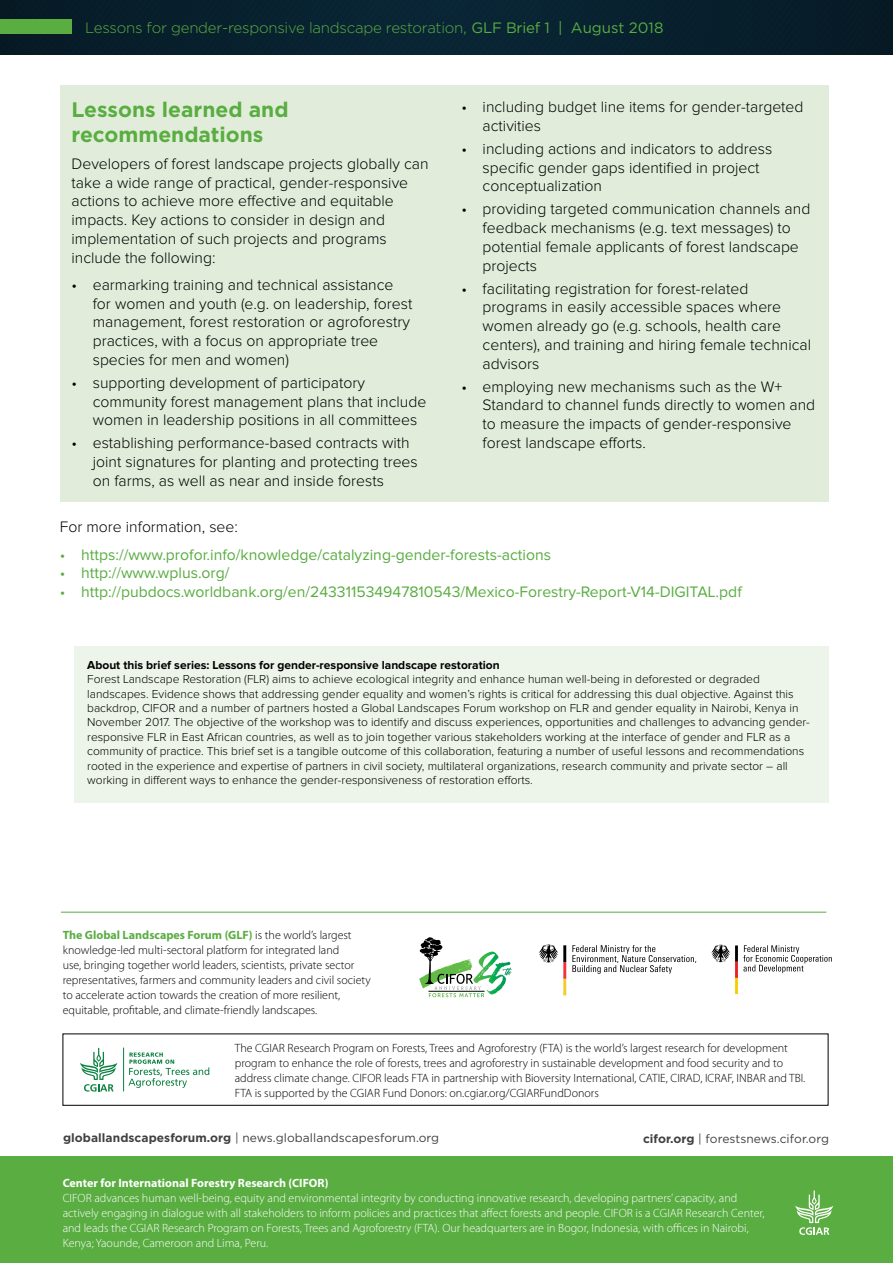
<style>
.page{position:relative;width:893px;height:1263px;background:#fff}
.page>*{position:absolute;margin:0;border:0;box-sizing:border-box;transform-origin:0 0}
.t1{font:700 21px/25.2px "Gotham";color:#59ad41}
.t2{font:300 15.75px/18.8px "Proxima Nova";color:#000}
.t3{font:15.75px "Proxima Nova";color:#59ad41}
.t4{font:300 15px "Gotham";letter-spacing:-.015em;color:#59ad41}
.t5{font:300 12px/14.4px "Proxima Nova";color:#000}
.t6{font:300 12px/15px "Myriad Pro";color:#000}
.t7{font:300 12px/15px "Myriad Pro";color:#fff}
.t8{font:12px "Gotham";letter-spacing:.005em;color:#414042}
.t9{font:700 12px "Proxima Nova";color:#000}
.t10{font:700 12px "Myriad Pro";color:#fff}
.s1{font-size:16.5px}
.s2{font-weight:400}
.s3{font-weight:300}
.s4{font-weight:700;color:#59ad41}
.s5{font-weight:700}
</style>
<div class="page">
<div style="left:60px;top:86px;width:768px;height:416px;background:#e1edda"></div>
<div style="left:0;top:1157px;width:893px;height:106px;background:#59ad41"></div>
<svg style="left:795px;top:1190px;width:38px;height:45px"></svg>
<svg style="left:502px;top:967px;width:8px;height:8px"></svg>
<svg style="left:419px;top:937px;width:76px;height:60px"></svg>
<svg style="left:711px;top:945px;width:121px;height:49px"></svg>
<svg style="left:539px;top:944px;width:27px;height:51px"></svg>
<svg style="left:572px;top:945px;width:124px;height:29px"></svg>
<svg style="left:80px;top:1047px;width:37px;height:44px"></svg>
<svg style="left:128px;top:1052px;width:81px;height:36px"></svg>
<hr style="left:123px;top:1047px;width:1px;height:44px;background:#0c8241">
<hr style="left:61px;top:912px;width:765px;height:1px;background:#59ad41">
<div style="left:74px;top:646px;width:755px;height:157px;background:#edf4e9"></div>
<div style="left:0;top:0;width:893px;height:54px;background:#08202e"></div>
<div style="left:0;top:20px;width:72px;height:14px;background:#59ad41"></div>
<p class="t4" style="left:85px;top:18px;width:580px">Lessons for gender-responsive landscape restoration<span class="s1">,</span> <span class="s2">GLF Brief 1 | August 2018</span></p>
<h1 class="t1" style="left:72px;top:96px;width:218px">Lessons learned and recommendations</h1>
<p class="t2" style="left:72px;top:155px;width:359px">Developers of forest landscape projects globally can take a wide range of practical, gender-responsive actions to achieve more effective and equitable impacts. Key actions to consider in design and implementation of such projects and programs include the following:</p>
<p class="t2" style="left:93px;top:276px;width:321px;text-indent:-21px">• earmarking training and technical assistance for women and youth (e.g. on leadership, forest management, forest restoration or agroforestry practices, with a focus on appropriate tree species for men and women)</p>
<p class="t2" style="left:93px;top:374px;width:335px;text-indent:-21px">• supporting development of participatory community forest management plans that include women in leadership positions in all committees</p>
<p class="t2" style="left:93px;top:434px;width:326px;text-indent:-21px">• establishing performance-based contracts with joint signatures for planting and protecting trees on farms, as well as near and inside forests</p>
<p class="t2" style="left:483px;top:98px;width:322px;text-indent:-21px">• including budget line items for gender-targeted activities</p>
<p class="t2" style="left:483px;top:140px;width:291px;text-indent:-21px">• including actions and indicators to address specific gender gaps identified in project conceptualization</p>
<p class="t2" style="left:483px;top:201px;width:329px;text-indent:-21px">• providing targeted communication channels and feedback mechanisms (e.g. text messages) to potential female applicants of forest landscape projects</p>
<p class="t2" style="left:483px;top:280px;width:330px;text-indent:-21px">• facilitating registration for forest-related programs in easily accessible spaces where women already go (e.g. schools, health care centers), and training and hiring female technical advisors</p>
<p class="t2" style="left:483px;top:378px;width:334px;text-indent:-21px">• employing new mechanisms such as the W+ Standard to channel funds directly to women and to measure the impacts of gender-responsive forest landscape efforts.</p>
<p class="t2" style="left:60px;top:518px;width:179px">For more information, see:</p>
<p class="t3" style="left:60px;top:547px;width:493px"><span class="s3">•</span> https://www.profor.info/knowledge/catalyzing-gender-forests-actions</p>
<p class="t3" style="left:60px;top:566px;width:171px"><span class="s3">•</span> http://www.wplus.org/</p>
<p class="t3" style="left:60px;top:585px;width:683px"><span class="s3">•</span> http://pubdocs.worldbank.org/en/243311534947810543/Mexico-Forestry-Report-V14-DIGITAL.pdf</p>
<p class="t9" style="left:87px;top:659px;width:414px">About this brief series: Lessons for gender-responsive landscape restoration</p>
<p class="t5" style="left:87px;top:672px;width:724px">Forest Landscape Restoration (FLR) aims to achieve ecological integrity and enhance human well-being in deforested or degraded landscapes. Evidence shows that addressing gender equality and women’s rights is critical for addressing this dual objective. Against this backdrop, CIFOR and a number of partners hosted a Global Landscapes Forum workshop on FLR and gender equality in Nairobi, Kenya in November 2017. The objective of the workshop was to identify and discuss experiences, opportunities and challenges to advancing gender&shy;responsive FLR in East African countries, as well as to join together various stakeholders working at the interface of gender and FLR as a community of practice. This brief set is a tangible outcome of this collaboration, featuring a number of useful lessons and recommendations rooted in the experience and expertise of partners in civil society, multilateral organizations, research community and private sector – all working in different ways to enhance the gender-responsiveness of restoration efforts.</p>
<p class="t6" style="left:63px;top:927px;width:309px"><span class="s4">The Global Landscapes Forum (GLF)</span> is the world’s largest knowledge-led multi-sectoral platform for integrated land<br>use, bringing together world leaders, scientists, private sector representatives, farmers and community leaders and civil society to accelerate action towards the creation of more resilient, equitable, profitable, and climate-friendly landscapes.</p>
<p class="t6" style="left:235px;top:1040px;width:572px">The CGIAR Research Program on Forests, Trees and Agroforestry (FTA) is the world’s largest research for development program to enhance the role of forests, trees and agroforestry in sustainable development and food security and to address climate change. CIFOR leads FTA in partnership with Bioversity International, CATIE, CIRAD, ICRAF, INBAR and TBI.<br>FTA is supported by the CGIAR Fund Donors: on.cgiar.org/CGIARFundDonors</p>
<p class="t8" style="left:63px;top:1130px;width:378px"><span class="s5">globallandscapesforum.org</span> | news.globallandscapesforum.org</p>
<p class="t8" style="left:643px;top:1131px;width:188px"><span class="s5">cifor.org</span> | forestsnews.cifor.org</p>
<p class="t10" style="left:63px;top:1175px;width:267px">Center for International Forestry Research (CIFOR)</p>
<p class="t7" style="left:63px;top:1191px;width:703px">CIFOR advances human well-being, equity and environmental integrity by conducting innovative research, developing partners’ capacity, and actively engaging in dialogue with all stakeholders to inform policies and practices that affect forests and people. CIFOR is a CGIAR Research Center, and leads the CGIAR Research Program on Forests, Trees and Agroforestry (FTA). Our headquarters are in Bogor, Indonesia, with offices in Nairobi, Kenya; Yaounde, Cameroon and Lima, Peru.</p>
</div>
